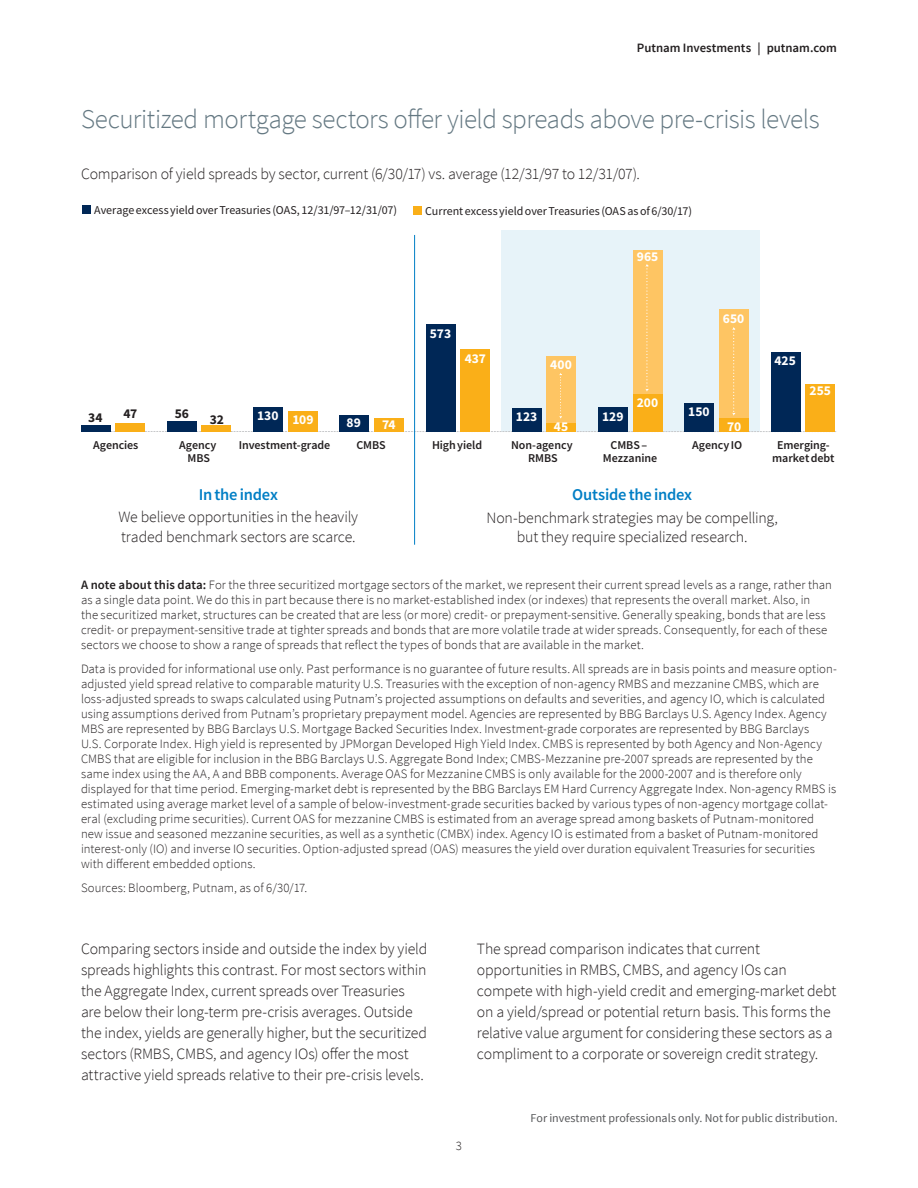
<style>
.page{position:relative;width:918px;height:1188px;background:#fff}
.page>*{position:absolute;margin:0;border:0;box-sizing:border-box;transform-origin:0 0}
.Chart_title{font:300 27px "Source Sans Pro";letter-spacing:-.02em;color:#647882}
.t1{font:600 16.5px "Source Sans Pro";letter-spacing:-.015em;color:#007ec5}
.Body{font:300 15.75px/21px "Source Sans Pro";letter-spacing:-.01em;color:#231f20}
.Chart_title-2{font:300 15.75px "Source Sans Pro";letter-spacing:-.015em;color:#231f20}
.t2{font:700 13.5px "Source Sans Pro";color:#fff}
.t3{font:700 13.5px "Source Sans Pro";letter-spacing:-.005em;color:#231f20}
.Sluggo{font:300 12.75px/15px "Source Sans Pro";letter-spacing:.005em;color:#231f20}
.Page_header_date{font:600 12.75px "Source Sans Pro";color:#231f20}
.t4{font:12px "Source Sans Pro";letter-spacing:-.005em;color:#231f20}
.t5{font:600 12px/13.5px "Source Sans Pro";letter-spacing:-.005em;color:#231f20;text-align:center}
.t6{font:12px "Source Sans Pro";color:#57585a}
.s1{font-weight:600}
</style>
<div class="page">
<div style="left:501px;top:231px;width:259px;height:201px;background:#e7f3f9"></div>
<svg style="left:110px;top:431px;width:727px;height:1px"></svg>
<div style="left:413px;top:206px;width:9px;height:9px;background:#faaf18"></div>
<div style="left:82px;top:205px;width:9px;height:9px;background:#002756"></div>
<div style="left:547px;top:356px;width:29px;height:75px;background:#fec563"></div>
<div style="left:633px;top:250px;width:29px;height:181px;background:#fec563"></div>
<div style="left:719px;top:309px;width:30px;height:122px;background:#fec563"></div>
<div style="left:116px;top:423px;width:29px;height:9px;background:#faaf18"></div>
<div style="left:202px;top:426px;width:29px;height:6px;background:#faaf18"></div>
<div style="left:288px;top:411px;width:29px;height:21px;background:#faaf18"></div>
<div style="left:374px;top:418px;width:30px;height:14px;background:#faaf18"></div>
<div style="left:460px;top:349px;width:30px;height:83px;background:#faaf18"></div>
<div style="left:547px;top:423px;width:29px;height:9px;background:#faaf18"></div>
<div style="left:633px;top:394px;width:29px;height:38px;background:#faaf18"></div>
<div style="left:719px;top:419px;width:30px;height:13px;background:#faaf18"></div>
<div style="left:805px;top:384px;width:30px;height:48px;background:#faaf18"></div>
<div style="left:81px;top:425px;width:29px;height:7px;background:#002756"></div>
<div style="left:167px;top:421px;width:30px;height:11px;background:#002756"></div>
<div style="left:254px;top:407px;width:29px;height:25px;background:#002756"></div>
<div style="left:340px;top:415px;width:29px;height:17px;background:#002756"></div>
<div style="left:426px;top:324px;width:29px;height:108px;background:#002756"></div>
<div style="left:512px;top:409px;width:30px;height:23px;background:#002756"></div>
<div style="left:598px;top:407px;width:30px;height:25px;background:#002756"></div>
<div style="left:685px;top:403px;width:29px;height:29px;background:#002756"></div>
<div style="left:771px;top:352px;width:29px;height:80px;background:#002756"></div>
<svg style="left:559px;top:373px;width:3px;height:46px"></svg>
<svg style="left:645px;top:264px;width:4px;height:128px"></svg>
<svg style="left:732px;top:327px;width:3px;height:89px"></svg>
<hr style="left:414px;top:235px;width:1px;height:310px;background:#007ec5">
<p class="Page_header_date" style="left:637px;top:39px;width:202px">Putnam Investments | putnam.com</p>
<p class="Chart_title" style="left:81px;top:103px;width:740px">Securitized mortgage sectors offer yield spreads above pre-crisis levels</p>
<p class="Chart_title-2" style="left:81px;top:164px;width:560px">Comparison of yield spreads by sector, current (6/30/17) vs. average (12/31/97 to 12/31/07).</p>
<p class="t4" style="left:94px;top:203px;width:304px">Average excess yield over Treasuries (OAS, 12/31/97–12/31/07)</p>
<p class="t4" style="left:425px;top:203px;width:268px">Current excess yield over Treasuries (OAS as of 6/30/17)</p>
<p class="t2" style="left:637px;top:247px;width:23px">965</p>
<p class="t2" style="left:723px;top:309px;width:23px">650</p>
<p class="t2" style="left:430px;top:324px;width:23px">573</p>
<p class="t2" style="left:465px;top:350px;width:23px">437</p>
<p class="t2" style="left:550px;top:356px;width:23px">400</p>
<p class="t2" style="left:775px;top:351px;width:23px">425</p>
<p class="t2" style="left:810px;top:382px;width:23px">255</p>
<p class="t3" style="left:88px;top:408px;width:16px">34</p>
<p class="t3" style="left:123px;top:404px;width:15px">47</p>
<p class="t3" style="left:175px;top:404px;width:16px">56</p>
<p class="t3" style="left:210px;top:411px;width:16px">32</p>
<p class="t2" style="left:257px;top:409px;width:58px">130 109</p>
<p class="t2" style="left:347px;top:413px;width:16px">89</p>
<p class="t2" style="left:382px;top:415px;width:15px">74</p>
<p class="t2" style="left:516px;top:408px;width:23px">123</p>
<p class="t2" style="left:602px;top:407px;width:23px">129</p>
<p class="t2" style="left:554px;top:417px;width:16px">45</p>
<p class="t2" style="left:637px;top:394px;width:23px">200</p>
<p class="t2" style="left:688px;top:403px;width:23px">150</p>
<p class="t2" style="left:727px;top:417px;width:16px">70</p>
<p class="t5" style="left:93px;top:438px;width:47px">Agencies</p>
<p class="t5" style="left:179px;top:438px;width:39px">Agency</p>
<p class="t5" style="left:239px;top:438px;width:93px">Investment-grade</p>
<p class="t5" style="left:356px;top:438px;width:31px">CMBS</p>
<p class="t5" style="left:432px;top:438px;width:52px">High yield</p>
<p class="t5" style="left:188px;top:451px;width:24px">MBS</p>
<p class="t5" style="left:511px;top:438px;width:63px">Non-agency<br>RMBS</p>
<p class="t5" style="left:611px;top:438px;width:38px">CMBS –</p>
<p class="t5" style="left:692px;top:438px;width:52px">Agency IO</p>
<p class="t5" style="left:603px;top:451px;width:56px">Mezzanine</p>
<p class="t5" style="left:772px;top:438px;width:64px">Emerging&shy;market debt</p>
<p class="t1" style="left:199px;top:483px;width:81px">In the index</p>
<p class="Body" style="left:119px;top:507px;width:241px;line-height:19.5px">We believe opportunities in the heavily traded benchmark sectors are scarce.</p>
<p class="t1" style="left:572px;top:484px;width:121px">Outside the index</p>
<p class="Body" style="left:487px;top:508px;width:293px;line-height:19.5px;text-align:center">Non-benchmark strategies may be compelling, but they require specialized research.</p>
<p class="Sluggo" style="left:81px;top:578px;width:753px"><span class="s1">A note about this data:</span> For the three securitized mortgage sectors of the market, we represent their current spread levels as a range, rather than as a single data point. We do this in part because there is no market-established index (or indexes) that represents the overall market. Also, in<br>the securitized market, structures can be created that are less (or more) credit- or prepayment-sensitive. Generally speaking, bonds that are less credit- or prepayment-sensitive trade at tighter spreads and bonds that are more volatile trade at wider spreads. Consequently, for each of these sectors we choose to show a range of spreads that reflect the types of bonds that are available in the market.</p>
<p class="Sluggo" style="left:81px;top:662px;width:758px">Data is provided for informational use only. Past performance is no guarantee of future results. All spreads are in basis points and measure option&shy;adjusted yield spread relative to comparable maturity U.S. Treasuries with the exception of non-agency RMBS and mezzanine CMBS, which are loss-adjusted spreads to swaps calculated using Putnam’s projected assumptions on defaults and severities, and agency IO, which is calculated using assumptions derived from Putnam’s proprietary prepayment model. Agencies are represented by BBG Barclays U.S. Agency Index. Agency MBS are represented by BBG Barclays U.S. Mortgage Backed Securities Index. Investment-grade corporates are represented by BBG Barclays<br>U.S. Corporate Index. High yield is represented by JPMorgan Developed High Yield Index. CMBS is represented by both Agency and Non-Agency CMBS that are eligible for inclusion in the BBG Barclays U.S. Aggregate Bond Index; CMBS-Mezzanine pre-2007 spreads are represented by the same index using the AA, A and BBB components. Average OAS for Mezzanine CMBS is only available for the 2000-2007 and is therefore only displayed for that time period. Emerging-market debt is represented by the BBG Barclays EM Hard Currency Aggregate Index. Non-agency RMBS is estimated using average market level of a sample of below-investment-grade securities backed by various types of non-agency mortgage collat&shy;eral (excluding prime securities). Current OAS for mezzanine CMBS is estimated from an average spread among baskets of Putnam-monitored new issue and seasoned mezzanine securities, as well as a synthetic (CMBX) index. Agency IO is estimated from a basket of Putnam-monitored interest-only (IO) and inverse IO securities. Option-adjusted spread (OAS) measures the yield over duration equivalent Treasuries for securities with different embedded options.</p>
<p class="Sluggo" style="left:81px;top:881px;width:228px">Sources: Bloomberg, Putnam, as of 6/30/17.</p>
<p class="Body" style="left:81px;top:939px;width:348px">Comparing sectors inside and outside the index by yield spreads highlights this contrast. For most sectors within the Aggregate Index, current spreads over Treasuries are below their long-term pre-crisis averages. Outside the index, yields are generally higher, but the securitized sectors (RMBS, CMBS, and agency IOs) offer the most attractive yield spreads relative to their pre-crisis levels.</p>
<p class="Body" style="left:477px;top:939px;width:361px">The spread comparison indicates that current opportunities in RMBS, CMBS, and agency IOs can compete with high-yield credit and emerging-market debt on a yield/spread or potential return basis. This forms the relative value argument for considering these sectors as a compliment to a corporate or sovereign credit strategy.</p>
<p class="Sluggo" style="left:456px;top:1139px;width:8px">3</p>
<p class="t6" style="left:531px;top:1111px;width:309px">For investment professionals only. Not for public distribution.</p>
</div>
